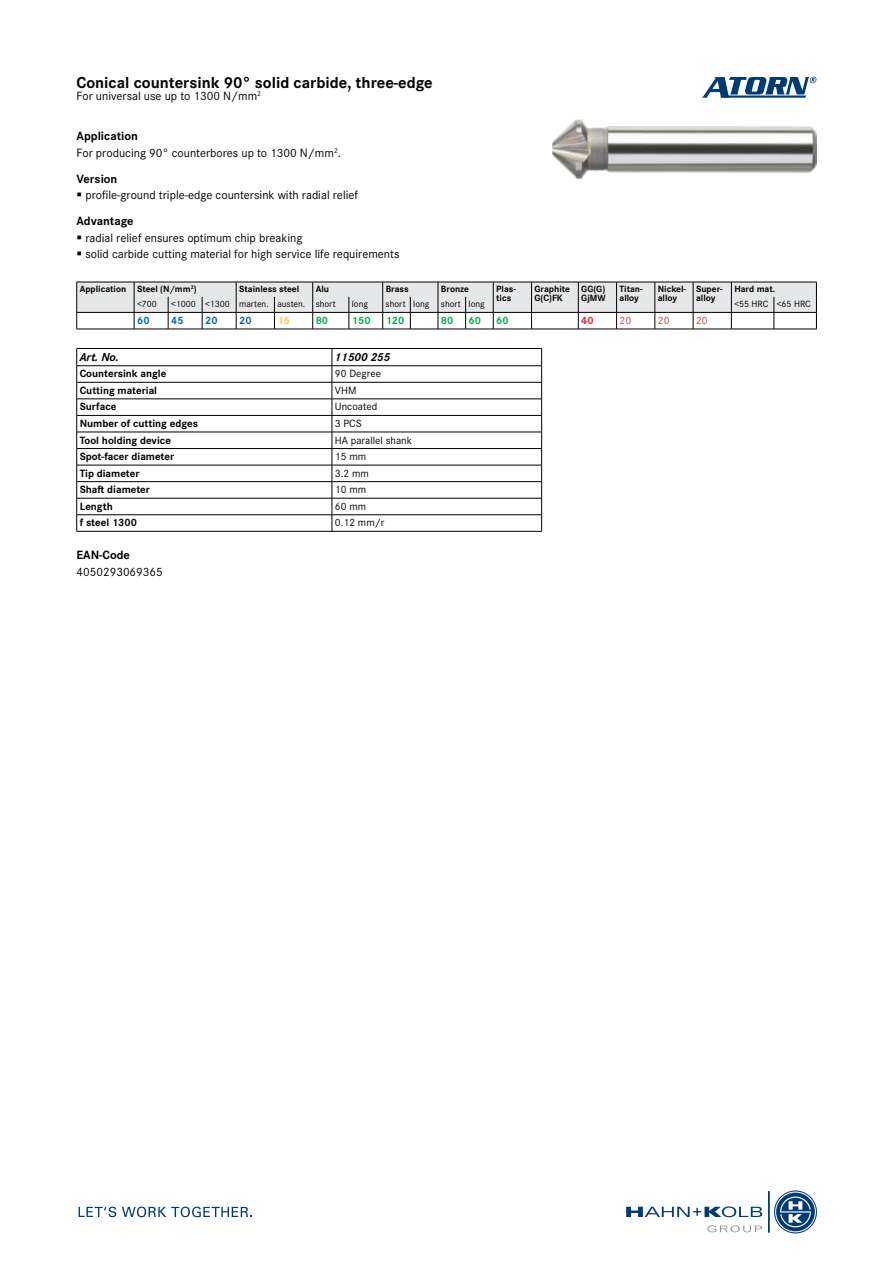
<style>
.page{position:relative;width:893px;height:1263px;background:#fff}
.page>*{position:absolute;margin:0;border:0;box-sizing:border-box;transform-origin:0 0}
.t1{font:700 16.5px "Corporate S Pro";color:#000}
.t2{font:12.45px/16.8px "Corporate S Pro";color:#000}
.t3{font:12.45px "Corporate S";color:#000}
.t4{font:700 12.45px "Corporate S Pro";color:#000}
.t5{font:italic 700 12px "Corporate S Pro";color:#000}
.t6{font:700 10.95px "Corporate S Pro";color:#000}
.t7{font:10.95px "Corporate S Pro";color:#000}
.t8{font:700 10.95px "Corporate S Pro";color:#00ab4e}
.t9{font:700 10.95px "Corporate S Pro";color:#00669b}
.t10{font:10.95px "Corporate S Pro";color:#aa4e3d}
.t11{font:700 10.95px "Corporate S Pro";color:#ffcc31}
.t12{font:700 10.95px "Corporate S Pro";color:#ed1d24}
.t13{font:700 9.45px/9.4px "Corporate S Pro";color:#000}
.t14{font:9.45px "Corporate S Pro";color:#000}
.s1{font-weight:700}
</style>
<div class="page">
<img style="left:553px;top:119px;width:263px;height:60px">
<svg style="left:702px;top:77px;width:114px;height:21px"></svg>
<svg style="left:626px;top:1206px;width:136px;height:11px"></svg>
<hr style="left:768px;top:1191px;width:1px;height:41px;background:#003b78">
<svg style="left:775px;top:1191px;width:41px;height:42px"></svg>
<div style="left:774px;top:1191px;width:42px;height:42px;border:2px solid #fff;border-radius:50%"></div>
<div style="left:774px;top:1191px;width:42px;height:42px;border:1px solid #003b78;border-radius:50%"></div>
<svg style="left:707px;top:1225px;width:55px;height:7px"></svg>
<svg style="left:79px;top:1207px;width:37px;height:10px"></svg>
<svg style="left:122px;top:1206px;width:130px;height:11px"></svg>
<svg style="left:76px;top:282px;width:741px;height:48px"></svg>
<hr style="left:774px;top:329px;width:43px;height:1px;background:#000">
<hr style="left:77px;top:348px;width:255px;height:1px;background:#000">
<hr style="left:332px;top:348px;width:210px;height:1px;background:#000">
<hr style="left:77px;top:365px;width:255px;height:1px;background:#000">
<hr style="left:332px;top:365px;width:210px;height:1px;background:#000">
<hr style="left:77px;top:382px;width:255px;height:1px;background:#000">
<hr style="left:332px;top:382px;width:210px;height:1px;background:#000">
<hr style="left:77px;top:399px;width:255px;height:1px;background:#000">
<hr style="left:332px;top:399px;width:210px;height:1px;background:#000">
<hr style="left:77px;top:415px;width:255px;height:1px;background:#000">
<hr style="left:332px;top:415px;width:210px;height:1px;background:#000">
<hr style="left:77px;top:432px;width:255px;height:1px;background:#000">
<hr style="left:332px;top:432px;width:210px;height:1px;background:#000">
<hr style="left:77px;top:448px;width:255px;height:1px;background:#000">
<hr style="left:332px;top:448px;width:210px;height:1px;background:#000">
<hr style="left:77px;top:465px;width:255px;height:1px;background:#000">
<hr style="left:332px;top:465px;width:210px;height:1px;background:#000">
<hr style="left:77px;top:481px;width:255px;height:1px;background:#000">
<hr style="left:332px;top:481px;width:210px;height:1px;background:#000">
<hr style="left:77px;top:498px;width:255px;height:1px;background:#000">
<hr style="left:332px;top:498px;width:210px;height:1px;background:#000">
<hr style="left:77px;top:514px;width:255px;height:1px;background:#000">
<svg style="left:76px;top:349px;width:1px;height:182px"></svg>
<hr style="left:77px;top:531px;width:255px;height:1px;background:#000">
<hr style="left:332px;top:514px;width:210px;height:1px;background:#000">
<svg style="left:332px;top:349px;width:1px;height:182px"></svg>
<svg style="left:541px;top:349px;width:1px;height:182px"></svg>
<hr style="left:332px;top:531px;width:210px;height:1px;background:#000">
<h1 class="t1" style="left:77px;top:69px;width:358px">Conical countersink 90° solid carbide, three-edge</h1>
<p class="t3" style="left:77px;top:87px;width:186px">For universal use up to 1300 N/mm<sup>2</sup></p>
<p class="t2" style="left:77px;top:127px;width:266px"><span class="s1">Application<br></span>For producing 90° counterbores up to 1300 N/mm<sup>2</sup>.</p>
<p class="t4" style="left:77px;top:169px;width:42px">Version</p>
<p class="t2" style="left:85px;top:186px;width:274px">profile-ground triple-edge countersink with radial relief</p>
<p class="t4" style="left:77px;top:211px;width:59px">Advantage</p>
<p class="t2" style="left:85px;top:228px;width:316px">radial relief ensures optimum chip breaking<br>solid carbide cutting material for high service life requirements</p>
<p class="t13" style="left:80px;top:283px;width:119px">Application Steel (N/mm<sup>2</sup>)</p>
<p class="t13" style="left:239px;top:283px;width:62px">Stainless steel</p>
<p class="t13" style="left:316px;top:283px;width:15px">Alu</p>
<p class="t13" style="left:386px;top:283px;width:25px">Brass</p>
<p class="t13" style="left:441px;top:283px;width:30px">Bronze</p>
<p class="t13" style="left:496px;top:283px;width:21px">Plas&shy;tics</p>
<p class="t13" style="left:534px;top:283px;width:37px">Graphite<br>G(C)FK</p>
<p class="t13" style="left:581px;top:283px;width:26px">GG(G)<br>GjMW</p>
<p class="t13" style="left:619px;top:283px;width:25px">Titan&shy;alloy</p>
<p class="t13" style="left:658px;top:283px;width:30px">Nickel&shy;alloy</p>
<p class="t13" style="left:696px;top:283px;width:28px">Super&shy;alloy</p>
<p class="t13" style="left:734px;top:283px;width:42px">Hard mat.</p>
<p class="t14" style="left:137px;top:297px;width:21px">&lt;700</p>
<p class="t14" style="left:171px;top:297px;width:166px">&lt;1000 &lt;1300 marten. austen. short</p>
<p class="t14" style="left:352px;top:297px;width:18px">long</p>
<p class="t14" style="left:386px;top:297px;width:101px">short long short long</p>
<p class="t14" style="left:734px;top:297px;width:78px">&lt;55 HRC &lt;65 HRC</p>
<p class="t9" style="left:137px;top:312px;width:14px">60</p>
<p class="t9" style="left:171px;top:312px;width:14px">45</p>
<p class="t9" style="left:205px;top:312px;width:14px">20</p>
<p class="t9" style="left:239px;top:312px;width:14px">20</p>
<p class="t11" style="left:277px;top:312px;width:14px">15</p>
<p class="t8" style="left:316px;top:312px;width:14px">80</p>
<p class="t8" style="left:352px;top:312px;width:20px">150</p>
<p class="t8" style="left:386px;top:312px;width:20px">120</p>
<p class="t8" style="left:441px;top:312px;width:14px">80</p>
<p class="t8" style="left:469px;top:312px;width:14px">60</p>
<p class="t8" style="left:496px;top:312px;width:14px">60</p>
<p class="t12" style="left:581px;top:312px;width:14px">40</p>
<p class="t10" style="left:620px;top:312px;width:13px">20</p>
<p class="t10" style="left:658px;top:312px;width:13px">20</p>
<p class="t10" style="left:696px;top:312px;width:13px">20</p>
<p class="t5" style="left:80px;top:347px;width:41px">Art. No.</p>
<p class="t5" style="left:335px;top:347px;width:57px">11500 255</p>
<p class="t6" style="left:80px;top:365px;width:88px">Countersink angle</p>
<p class="t7" style="left:335px;top:366px;width:48px">90 Degree</p>
<p class="t6" style="left:80px;top:382px;width:79px">Cutting material</p>
<p class="t7" style="left:335px;top:382px;width:23px">VHM</p>
<p class="t6" style="left:80px;top:398px;width:38px">Surface</p>
<p class="t7" style="left:335px;top:399px;width:44px">Uncoated</p>
<p class="t6" style="left:80px;top:415px;width:120px">Number of cutting edges</p>
<p class="t7" style="left:335px;top:415px;width:28px">3 PCS</p>
<p class="t6" style="left:80px;top:431px;width:93px">Tool holding device</p>
<p class="t7" style="left:335px;top:432px;width:79px">HA parallel shank</p>
<p class="t6" style="left:80px;top:448px;width:96px">Spot-facer diameter</p>
<p class="t7" style="left:335px;top:448px;width:33px">15 mm</p>
<p class="t6" style="left:80px;top:464px;width:61px">Tip diameter</p>
<p class="t7" style="left:335px;top:465px;width:35px">3.2 mm</p>
<p class="t6" style="left:80px;top:481px;width:72px">Shaft diameter</p>
<p class="t7" style="left:335px;top:482px;width:33px">10 mm</p>
<p class="t6" style="left:80px;top:497px;width:35px">Length</p>
<p class="t7" style="left:335px;top:498px;width:33px">60 mm</p>
<p class="t6" style="left:80px;top:514px;width:59px">f steel 1300</p>
<p class="t7" style="left:335px;top:515px;width:51px">0.12 mm/r</p>
<p class="t4" style="left:77px;top:545px;width:55px">EAN-Code</p>
<p class="t2" style="left:77px;top:562px;width:88px">4050293069365</p>
</div>
